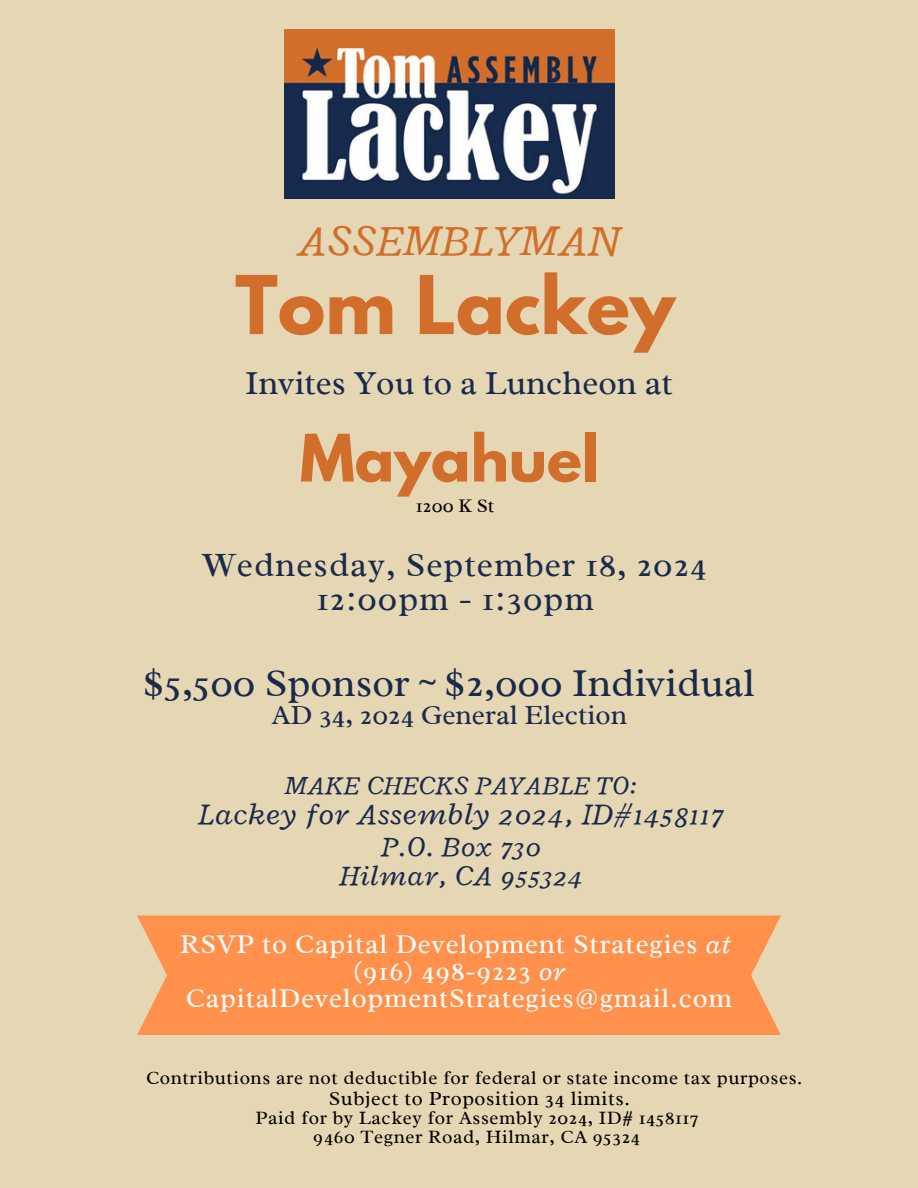
<style>
.page{position:relative;width:918px;height:1188px;background:#e6d7b4}
.page>*{position:absolute;margin:0;border:0;box-sizing:border-box;transform-origin:0 0}
.t1{font:700 71.7px "League Spartan";color:#d26e2c}
.t2{font:700 57.9px "League Spartan";color:#d26e2c}
.t3{font:italic 45.75px "Radley";letter-spacing:.03em;color:#d26e2c}
.t4{font:40.05px "Radley";color:#192a4b}
.t5{font:34.5px/33.8px "Radley";letter-spacing:.03em;color:#192a4b;text-align:center}
.t6{font:34.05px "Radley";color:#192a4b}
.t7{font:italic 31.8px "Radley";letter-spacing:.03em;color:#192a4b}
.t8{font:italic 29.85px/29.2px "Radley";letter-spacing:.03em;color:#192a4b;text-align:center}
.t9{font:28.05px "Radley";color:#192a4b}
.t10{font:27.45px/27px "Radley";letter-spacing:.03em;color:#fff;text-align:center}
.t11{font:italic 27.3px "Radley";letter-spacing:.03em;color:#192a4b}
.t12{font:20.25px "Radley";letter-spacing:.03em;color:#000}
.t13{font:19.5px "Radley";color:#000}
.t14{font:19.2px "Radley";letter-spacing:.03em;color:#000}
.s1{font-style:italic}
</style>
<div class="page">
<div style="left:137px;top:916px;width:644px;height:119px;background:#ff914d"></div>
<img style="left:284px;top:29px;width:331px;height:169px">
<h1 class="t3" style="left:298px;top:211px;width:323px">ASSEMBLYMAN</h1>
<h3 class="t1" style="left:235px;top:270px;width:442px">Tom Lackey</h3>
<h5 class="t6" style="left:245px;top:361px;width:429px">Invites You to a Luncheon at</h5>
<h2 class="t2" style="left:300px;top:429px;width:301px">Mayahuel</h2>
<p class="t13" style="left:416px;top:493px;width:80px">1200 K St</p>
<h5 class="t5" style="left:203px;top:548px;width:505px">Wednesday, September 18, 2024<br>12:00pm - 1:30pm</h5>
<h4 class="t4" style="left:144px;top:657px;width:613px">$5,500 Sponsor ~ $2,000 Individual</h4>
<h4 class="t9" style="left:272px;top:697px;width:357px">AD 34, 2024 General Election</h4>
<h3 class="t11" style="left:285px;top:767px;width:354px">MAKE CHECKS PAYABLE TO:</h3>
<h3 class="t7" style="left:199px;top:793px;width:526px">Lackey for Assembly 2024, ID#1458117</h3>
<h3 class="t8" style="left:340px;top:831px;width:245px">P.O. Box 730<br>Hilmar, CA 955324</h3>
<h6 class="t10" style="left:180px;top:931px;width:553px">RSVP to Capital Development Strategies <span class="s1">at </span>(916) 498-9223 <span class="s1">or<br></span>CapitalDevelopmentStrategies@gmail.com</h6>
<p class="t14" style="left:146px;top:1066px;width:658px">Contributions are not deductible for federal or state income tax purposes.</p>
<p class="t12" style="left:329px;top:1085px;width:303px">Subject to Proposition 34 limits.</p>
<p class="t14" style="left:255px;top:1105px;width:444px">Paid for by Lackey for Assembly 2024, ID# 1458117</p>
<p class="t14" style="left:313px;top:1124px;width:328px">9460 Tegner Road, Hilmar, CA 95324</p>
</div>
